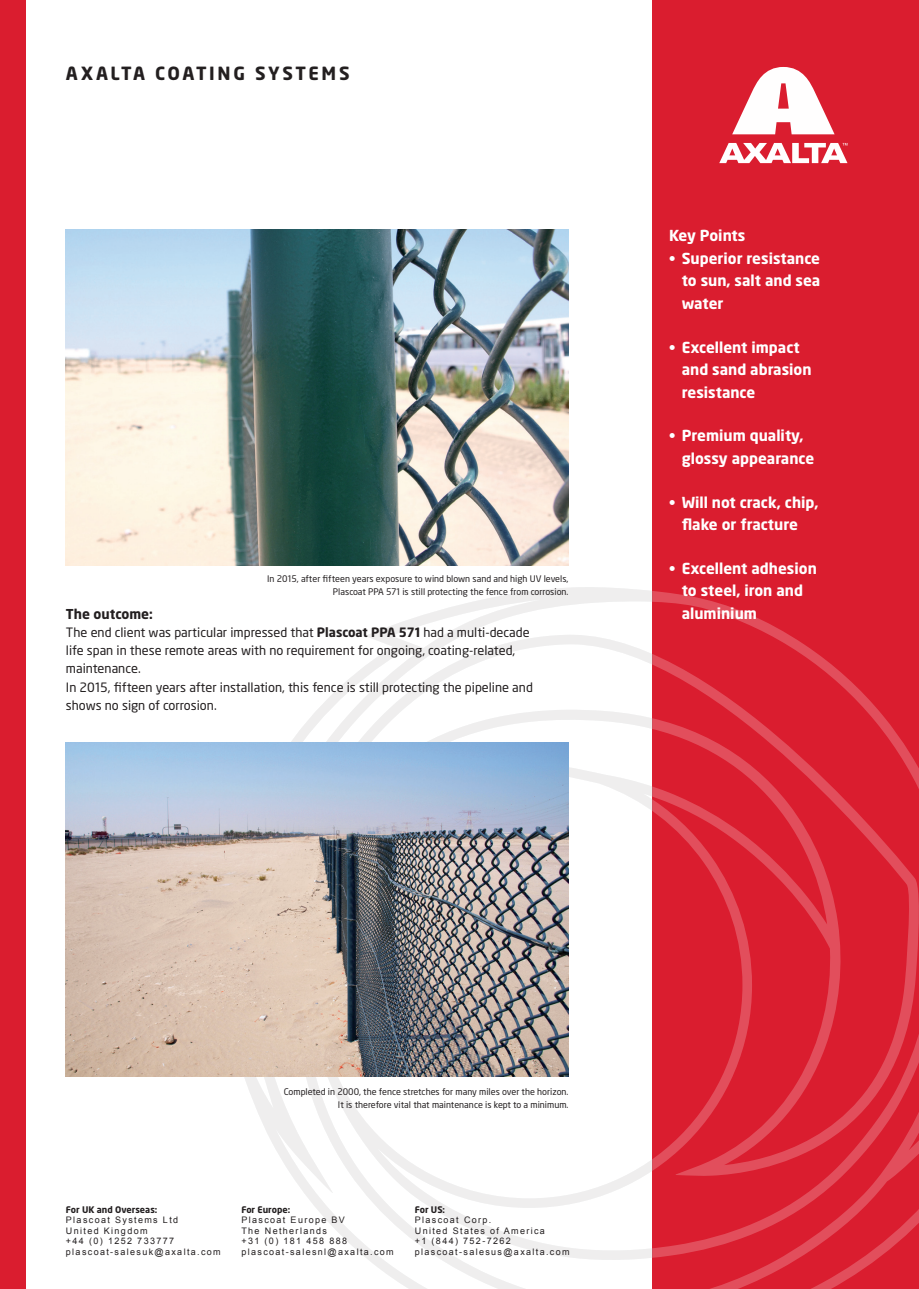
<style>
.page{position:relative;width:919px;height:1289px;background:#fff}
.page>*{position:absolute;margin:0;border:0;box-sizing:border-box;transform-origin:0 0}
.t1{font:700 18px "Neo Sans Pro";letter-spacing:.14em;color:#231f20}
.t2{font:700 15px/22.5px "Neo Sans Pro";color:#fff}
.t3{font:700 13.5px "Neo Sans Pro";color:#231f20}
.t4{font:12.75px/18px "Neo Sans Pro";color:#231f20}
.t5{font:9px/13.5px "Neo Sans Pro";color:#231f20;text-align:right}
.t6{font:9px/10.5px "Arial";letter-spacing:.15em;color:#231f20}
.t7{font:700 9px "Neo Sans Pro";color:#231f20}
.s1{font-weight:700}
</style>
<div class="page">
<div style="left:652px;top:0;width:266px;height:1288px;background:#da1d2f"></div>
<svg style="left:220px;top:587px;width:698px;height:701px"></svg>
<svg style="left:719px;top:67px;width:128px;height:96px"></svg>
<div style="left:0;top:0;width:26px;height:1288px;background:#da1d2f"></div>
<img style="left:66px;top:230px;width:502px;height:336px">
<img style="left:66px;top:742px;width:502px;height:334px">
<h1 class="t1" style="left:66px;top:61px;width:285px">AXALTA COATING SYSTEMS</h1>
<p class="t5" style="left:267px;top:571px;width:303px">In 2015, after fifteen years exposure to wind blown sand and high UV levels,<br>Plascoat PPA 571 is still protecting the fence from corrosion.</p>
<p class="t2" style="left:669px;top:224px;width:78px">Key Points</p>
<p class="t2" style="left:681px;top:246px;width:140px;text-align:justify;text-indent:-13px">• Superior resistance to sun, salt and sea water</p>
<p class="t2" style="left:681px;top:335px;width:131px;text-indent:-13px">• Excellent impact and sand abrasion resistance</p>
<p class="t2" style="left:681px;top:424px;width:134px;text-indent:-13px">• Premium quality, glossy appearance</p>
<p class="t2" style="left:669px;top:490px;width:151px;text-align:center">• Will not crack, chip, flake or fracture</p>
<p class="t2" style="left:669px;top:556px;width:149px;text-align:center">• Excellent adhesion to steel, iron and</p>
<p class="t3" style="left:66px;top:605px;width:88px">The outcome:</p>
<p class="t2" style="left:681px;top:601px;width:77px">aluminium</p>
<p class="t4" style="left:66px;top:623px;width:468px">The end client was particular impressed that <span class="s1">Plascoat PPA 571</span> had a multi-decade life span in these remote areas with no requirement for ongoing, coating-related, maintenance.<br>In 2015, fifteen years after installation, this fence is still protecting the pipeline and shows no sign of corrosion.</p>
<p class="t5" style="left:284px;top:1084px;width:286px">Completed in 2000, the fence stretches for many miles over the horizon.<br>It is therefore vital that maintenance is kept to a minimum.</p>
<p class="t7" style="left:66px;top:1203px;width:93px">For UK and Overseas:</p>
<p class="t6" style="left:66px;top:1214px;width:156px">Plascoat Systems Ltd<br>United Kingdom<br>+44 (0) 1252 733777 plascoat-salesuk@axalta.com</p>
<p class="t7" style="left:241px;top:1203px;width:50px">For Europe:</p>
<p class="t6" style="left:241px;top:1214px;width:154px">Plascoat Europe BV<br>The Netherlands<br>+31 (0) 181 458 888 plascoat-salesnl@axalta.com</p>
<p class="t7" style="left:415px;top:1203px;width:32px">For US:</p>
<p class="t6" style="left:415px;top:1214px;width:156px">Plascoat Corp.<br>United States of America<br>+1 (844) 752-7262 plascoat-salesus@axalta.com</p>
</div>
